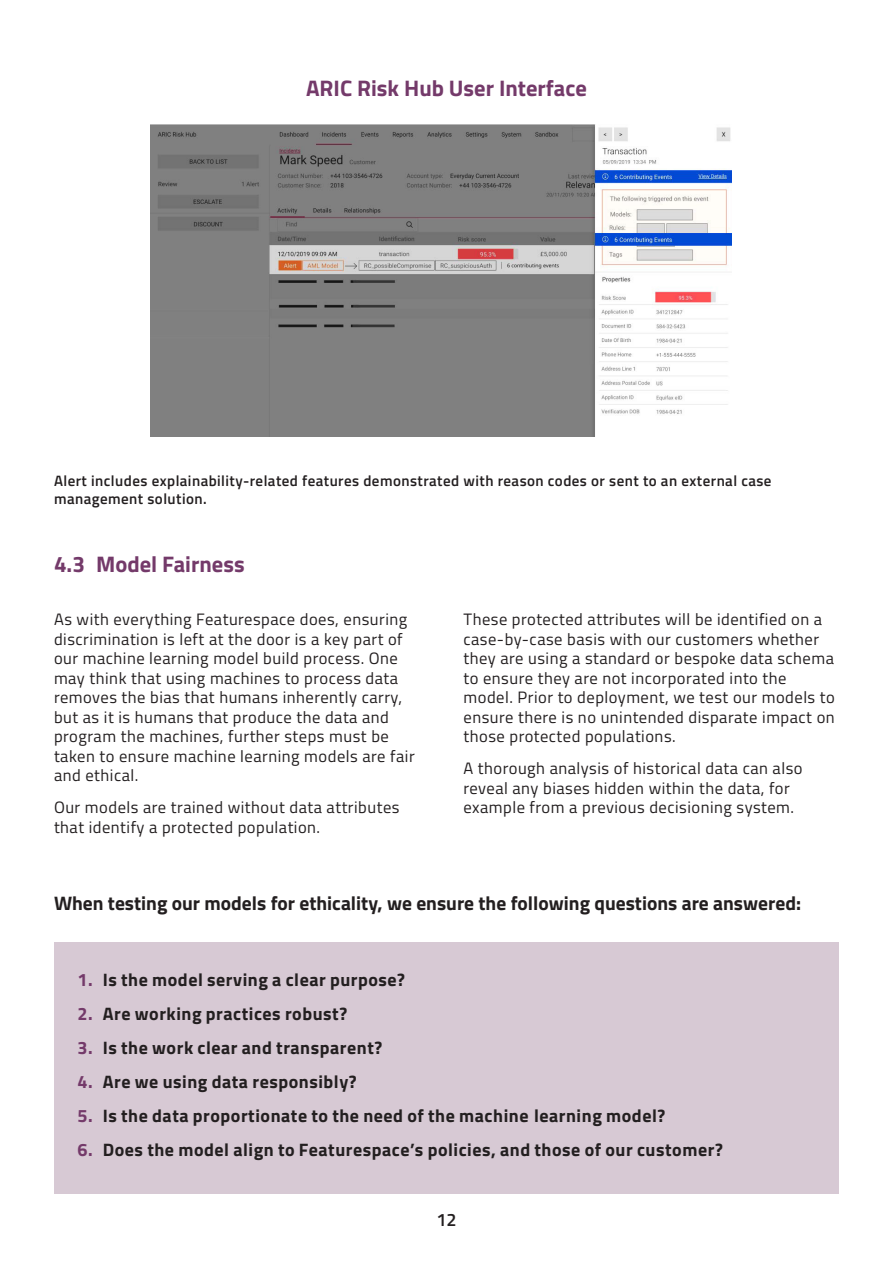
<style>
.page{position:relative;width:893px;height:1263px;background:#fff}
.page>*{position:absolute;margin:0;border:0;box-sizing:border-box;transform-origin:0 0}
.Purple_subheading{font:700 22.5px "Titillium Web";color:#743a6a}
.t1{font:700 19.5px "Titillium Web";color:#231f20}
.WP_Body_Copy{font:700 18px "Titillium Web";letter-spacing:.03em;color:#231f20}
.t2{font:600 18px "Titillium Web";color:#231f20}
.Body{font:16.5px/19.5px "Titillium Web";letter-spacing:.03em;color:#231f20}
.Body-2{font:600 15px/18px "Titillium Web";letter-spacing:.03em;color:#231f20}
.s1{color:#743a6a}
</style>
<div class="page">
<img style="left:150px;top:124px;width:581px;height:312px">
<div style="left:54px;top:942px;width:785px;height:251px;background:#d7c9d4"></div>
<p class="Purple_subheading" style="left:306px;top:71px;width:282px">ARIC Risk Hub User Interface</p>
<p class="Body-2" style="left:54px;top:471px;width:719px">Alert includes explainability-related features demonstrated with reason codes or sent to an external case management solution.</p>
<p class="Purple_subheading" style="left:54px;top:547px;width:192px">4.3 Model Fairness</p>
<p class="Body" style="left:54px;top:609px;width:362px">As with everything Featurespace does, ensuring discrimination is left at the door is a key part of our machine learning model build process. One may think that using machines to process data removes the bias that humans inherently carry, but as it is humans that produce the data and program the machines, further steps must be taken to ensure machine learning models are fair and ethical.</p>
<p class="Body" style="left:54px;top:797px;width:347px">Our models are trained without data attributes that identify a protected population.</p>
<p class="Body" style="left:463px;top:609px;width:373px">These protected attributes will be identified on a case‑by-case basis with our customers whether they are using a standard or bespoke data schema to ensure they are not incorporated into the model. Prior to deployment, we test our models to ensure there is no unintended disparate impact on those protected populations.</p>
<p class="Body" style="left:463px;top:758px;width:341px">A thorough analysis of historical data can also reveal any biases hidden within the data, for example from a previous decisioning system.</p>
<p class="t1" style="left:54px;top:888px;width:748px">When testing our models for ethicality, we ensure the following questions are answered:</p>
<p class="WP_Body_Copy" style="left:77px;top:966px;width:329px"><span class="s1">1.</span> Is the model serving a clear purpose?</p>
<p class="WP_Body_Copy" style="left:77px;top:1000px;width:271px"><span class="s1">2.</span> Are working practices robust?</p>
<p class="WP_Body_Copy" style="left:77px;top:1034px;width:306px"><span class="s1">3.</span> Is the work clear and transparent?</p>
<p class="WP_Body_Copy" style="left:77px;top:1068px;width:281px"><span class="s1">4.</span> Are we using data responsibly?</p>
<p class="WP_Body_Copy" style="left:77px;top:1102px;width:589px"><span class="s1">5.</span> Is the data proportionate to the need of the machine learning model?</p>
<p class="WP_Body_Copy" style="left:77px;top:1136px;width:647px"><span class="s1">6.</span> Does the model align to Featurespace’s policies, and those of our customer?</p>
<p class="t2" style="left:436px;top:1206px;width:22px">12</p>
</div>
